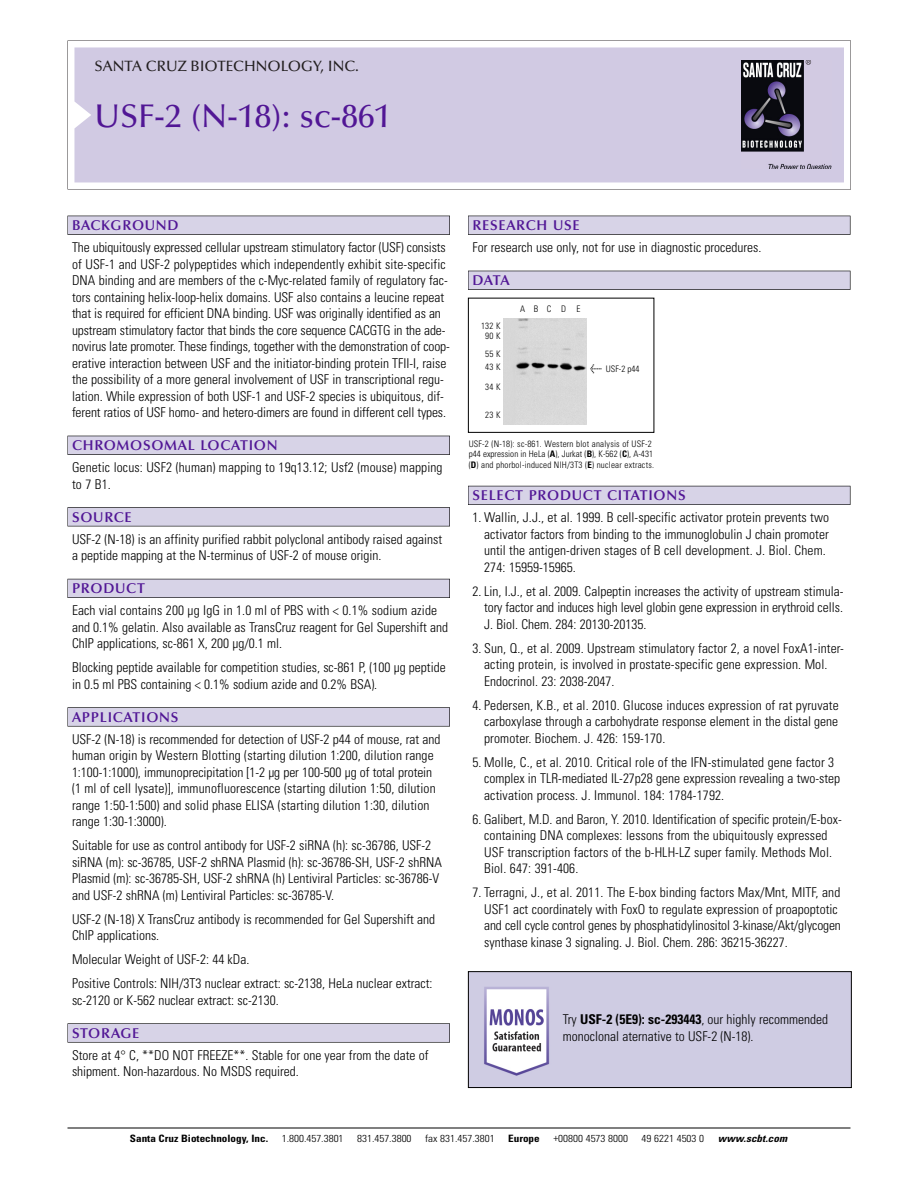
<style>
.page{position:relative;width:918px;height:1188px;background:#fff}
.page>*{position:absolute;margin:0;border:0;box-sizing:border-box;transform-origin:0 0}
.t1{font:500 33px "Optima";color:#511695}
.t2{font:500 15px "Optima";color:#231f20}
.t3{font:600 14.25px "Optima";letter-spacing:.05em;color:#511695}
.t4{font:300 condensed 13.5px/16.5px "Univers";color:#000}
.t5{font:300 condensed 10.2px "Univers";color:#000;scale:1.1 1}
.t6{font:700 condensed 10.2px "Univers";color:#000;scale:1.1 1}
.t7{font:italic 700 condensed 10.2px "Univers";letter-spacing:.005em;color:#000;scale:1.1 1}
.t8{font:300 condensed 9px/10.5px "Univers";letter-spacing:.02em;color:#000}
.s1{font-family:"Meta Plus";font-weight:400;font-stretch:normal;font-size:10.5px}
.s2{font-weight:700}
</style>
<div class="page">
<svg style="left:68px;top:40px;width:783px;height:149px"></svg>
<div style="left:74px;top:47px;width:770px;height:135px;background:#d1cae3"></div>
<img style="left:741px;top:60px;width:90px;height:108px">
<div style="left:68px;top:216px;width:382px;height:19px;background:#525155"></div>
<div style="left:68px;top:216px;width:381px;height:18px;background:#d7d3e7"></div>
<div style="left:68px;top:436px;width:382px;height:19px;background:#515055"></div>
<div style="left:68px;top:436px;width:381px;height:18px;background:#d7d3e7"></div>
<div style="left:68px;top:507px;width:382px;height:19px;background:#545357"></div>
<div style="left:68px;top:508px;width:381px;height:18px;background:#d7d3e7"></div>
<div style="left:68px;top:579px;width:382px;height:19px;background:#54535a"></div>
<div style="left:68px;top:579px;width:381px;height:18px;background:#d7d3e7"></div>
<svg style="left:68px;top:707px;width:382px;height:20px"></svg>
<div style="left:68px;top:708px;width:381px;height:18px;background:#d7d3e7"></div>
<div style="left:68px;top:1023px;width:382px;height:20px;background:#626263"></div>
<div style="left:68px;top:1024px;width:381px;height:18px;background:#d7d3e7"></div>
<div style="left:468px;top:216px;width:382px;height:19px;background:#525155"></div>
<div style="left:468px;top:216px;width:382px;height:18px;background:#d7d3e7"></div>
<div style="left:468px;top:271px;width:382px;height:19px;background:#515055"></div>
<div style="left:468px;top:271px;width:382px;height:18px;background:#d7d3e7"></div>
<div style="left:468px;top:486px;width:382px;height:19px;background:#54535a"></div>
<div style="left:468px;top:486px;width:382px;height:18px;background:#d7d3e7"></div>
<hr style="left:68px;top:1128px;width:782px;height:1px;background:#000">
<div style="left:468px;top:298px;width:186px;height:135px;border:1px solid #000"></div>
<div style="left:504px;top:318px;width:83px;height:106px;background:#d8d8d8"></div>
<img style="left:470px;top:973px;width:380px;height:113px">
<div style="left:468px;top:971px;width:384px;height:117px;border:1px solid #000"></div>
<p class="t2" style="left:94px;top:61px;width:266px">SANTA CRUZ BIOTECHNOLOGY, INC.</p>
<h1 class="t1" style="left:94px;top:103px;width:298px">USF-2 (N-18): sc-861</h1>
<p class="t3" style="left:72px;top:219px;width:108px">BACKGROUND</p>
<p class="t4" style="left:72px;top:240px;width:379px">The ubiquitously expressed cellular upstream stimulatory factor (USF) consists of USF-1 and USF-2 polypeptides which independently exhibit site-specific DNA binding and are members of the c-Myc-related family of regulatory fac&shy;tors containing helix-loop-helix domains. USF also contains a leucine repeat that is required for efficient DNA binding. USF was originally identified as an upstream stimulatory factor that binds the core sequence CACGTG in the ade&shy;novirus late promoter. These findings, together with the demonstration of coop&shy;erative interaction between USF and the initiator-binding protein TFII-I, raise the possibility of a more general involvement of USF in transcriptional regu&shy;lation. While expression of both USF-1 and USF-2 species is ubiquitous, dif&shy;ferent ratios of USF homo- and hetero-dimers are found in different cell types.</p>
<p class="t3" style="left:72px;top:440px;width:207px">CHROMOSOMAL LOCATION</p>
<p class="t4" style="left:72px;top:460px;width:372px">Genetic locus: USF2 (human) mapping to 19q13.12; Usf2 (mouse) mapping to 7 B1.</p>
<p class="t3" style="left:72px;top:511px;width:61px">SOURCE</p>
<p class="t4" style="left:72px;top:532px;width:372px">USF-2 (N-18) is an affinity purified rabbit polyclonal antibody raised against a peptide mapping at the N-terminus of USF-2 of mouse origin.</p>
<p class="t3" style="left:72px;top:583px;width:74px">PRODUCT</p>
<p class="t4" style="left:72px;top:603px;width:378px">Each vial contains 200 µg IgG in 1.0 ml of PBS with &lt; 0.1% sodium azide and 0.1% gelatin. Also available as TransCruz reagent for Gel Supershift and<br>ChIP applications, sc-861 X, 200 µg/0.1 ml.</p>
<p class="t4" style="left:72px;top:660px;width:375px">Blocking peptide available for competition studies, sc-861 P, (100 µg peptide in 0.5 ml PBS containing &lt; 0.1% sodium azide and 0.2% BSA).</p>
<p class="t3" style="left:72px;top:711px;width:108px">APPLICATIONS</p>
<p class="t4" style="left:72px;top:732px;width:370px">USF-2 (N-18) is recommended for detection of USF-2 p44 of mouse, rat and human origin by Western Blotting (starting dilution 1:200, dilution range 1:100-1:1000), immunoprecipitation [1-2 µg per 100-500 µg of total protein (1 ml of cell lysate)], immunofluorescence (starting dilution 1:50, dilution range 1:50-1:500) and solid phase ELISA (starting dilution 1:30, dilution range 1:30-1:3000).</p>
<p class="t4" style="left:72px;top:838px;width:371px">Suitable for use as control antibody for USF-2 siRNA (h): sc-36786, USF-2 siRNA (m): sc-36785, USF-2 shRNA Plasmid (h): sc-36786-SH, USF-2 shRNA Plasmid (m): sc-36785-SH, USF-2 shRNA (h) Lentiviral Particles: sc-36786-V and USF-2 shRNA (m) Lentiviral Particles: sc-36785-V.</p>
<p class="t4" style="left:72px;top:912px;width:365px">USF-2 (N-18) X TransCruz antibody is recommended for Gel Supershift and<br>ChIP applications.</p>
<p class="t4" style="left:72px;top:949px;width:362px;line-height:24px">Molecular Weight of USF-2: 44 kDa.<br>Positive Controls: NIH/3T3 nuclear extract: sc-2138, HeLa nuclear extract:</p>
<p class="t4" style="left:72px;top:993px;width:208px">sc-2120 or K-562 nuclear extract: sc-2130.</p>
<p class="t3" style="left:72px;top:1027px;width:69px">STORAGE</p>
<p class="t4" style="left:72px;top:1048px;width:358px">Store at 4° C, **DO NOT FREEZE**. Stable for one year from the date of shipment. Non-hazardous. No MSDS required.</p>
<p class="t3" style="left:473px;top:219px;width:109px">RESEARCH USE</p>
<p class="t4" style="left:473px;top:240px;width:290px">For research use only, not for use in diagnostic procedures.</p>
<p class="t3" style="left:473px;top:275px;width:39px">DATA</p>
<p class="t8" style="left:481px;top:321px;width:21px;text-align:center">132 K<br>90 K</p>
<p class="t8" style="left:485px;top:347px;width:17px;line-height:13.4px">55 K<br>43 K</p>
<p class="t8" style="left:485px;top:383px;width:17px">34 K</p>
<p class="t8" style="left:485px;top:410px;width:17px">23 K</p>
<p class="t8" style="left:520px;top:304px;width:62px">ABCD E</p>
<p class="t8" style="left:590px;top:364px;width:51px"><span class="s1">&lt;</span> USF-2 p44</p>
<p class="t8" style="left:469px;top:439px;width:187px">USF-2 (N-18): sc-861. Western blot analysis of USF-2 p44 expression in HeLa (<span class="s2">A</span>), Jurkat (<span class="s2">B</span>), K-562 (<span class="s2">C</span>), A-431 (<span class="s2">D</span>) and phorbol-induced NIH/3T3 (<span class="s2">E</span>) nuclear extracts.</p>
<p class="t3" style="left:473px;top:490px;width:215px">SELECT PRODUCT CITATIONS</p>
<p class="t4" style="left:484px;top:510px;width:346px;text-indent:-12px">1. Wallin, J.J., et al. 1999. B cell-specific activator protein prevents two activator factors from binding to the immunoglobulin J chain promoter until the antigen-driven stages of B cell development. J. Biol. Chem.<br>274: 15959-15965.</p>
<p class="t4" style="left:484px;top:584px;width:361px;text-align:justify;text-indent:-12px">2. Lin, I.J., et al. 2009. Calpeptin increases the activity of upstream stimula&shy;tory factor and induces high level globin gene expression in erythroid cells.<br>J. Biol. Chem. 284: 20130-20135.</p>
<p class="t4" style="left:484px;top:641px;width:361px;text-indent:-12px">3. Sun, Q., et al. 2009. Upstream stimulatory factor 2, a novel FoxA1-inter&shy;acting protein, is involved in prostate-specific gene expression. Mol.<br>Endocrinol. 23: 2038-2047.</p>
<p class="t4" style="left:484px;top:698px;width:356px;text-align:justify;text-indent:-12px">4. Pedersen, K.B., et al. 2010. Glucose induces expression of rat pyruvate carboxylase through a carbohydrate response element in the distal gene promoter. Biochem. J. 426: 159-170.</p>
<p class="t4" style="left:484px;top:755px;width:358px;text-indent:-12px">5. Molle, C., et al. 2010. Critical role of the IFN-stimulated gene factor 3 complex in TLR-mediated IL-27p28 gene expression revealing a two-step activation process. J. Immunol. 184: 1784-1792.</p>
<p class="t4" style="left:484px;top:812px;width:359px;text-indent:-12px">6. Galibert, M.D. and Baron, Y. 2010. Identification of specific protein/E-box&shy;containing DNA complexes: lessons from the ubiquitously expressed USF transcription factors of the b-HLH-LZ super family. Methods Mol.<br>Biol. 647: 391-406.</p>
<p class="t4" style="left:484px;top:885px;width:358px;text-indent:-12px">7. Terragni, J., et al. 2011. The E-box binding factors Max/Mnt, MITF, and USF1 act coordinately with FoxO to regulate expression of proapoptotic and cell cycle control genes by phosphatidylinositol 3-kinase/Akt/glycogen synthase kinase 3 signaling. J. Biol. Chem. 286: 36215-36227.</p>
<p class="t4" style="left:563px;top:1012px;width:267px">Try <span class="s2">USF-2 (5E9): sc-293443</span>, our highly recommended monoclonal aternative to USF-2 (N-18).</p>
<p class="t6" style="left:130px;top:1135px;width:127px">Santa Cruz Biotechnology, Inc.</p>
<p class="t5" style="left:282px;top:1135px;width:58px">1.800.457.3801</p>
<p class="t5" style="left:357px;top:1135px;width:51px">831.457.3800</p>
<p class="t5" style="left:425px;top:1135px;width:65px">fax 831.457.3801</p>
<p class="t6" style="left:508px;top:1135px;width:30px">Europe</p>
<p class="t5" style="left:553px;top:1135px;width:69px">+00800 4573 8000</p>
<p class="t5" style="left:642px;top:1135px;width:58px">49 6221 4503 0</p>
<p class="t7" style="left:718px;top:1135px;width:64px">www.scbt.com</p>
</div>
